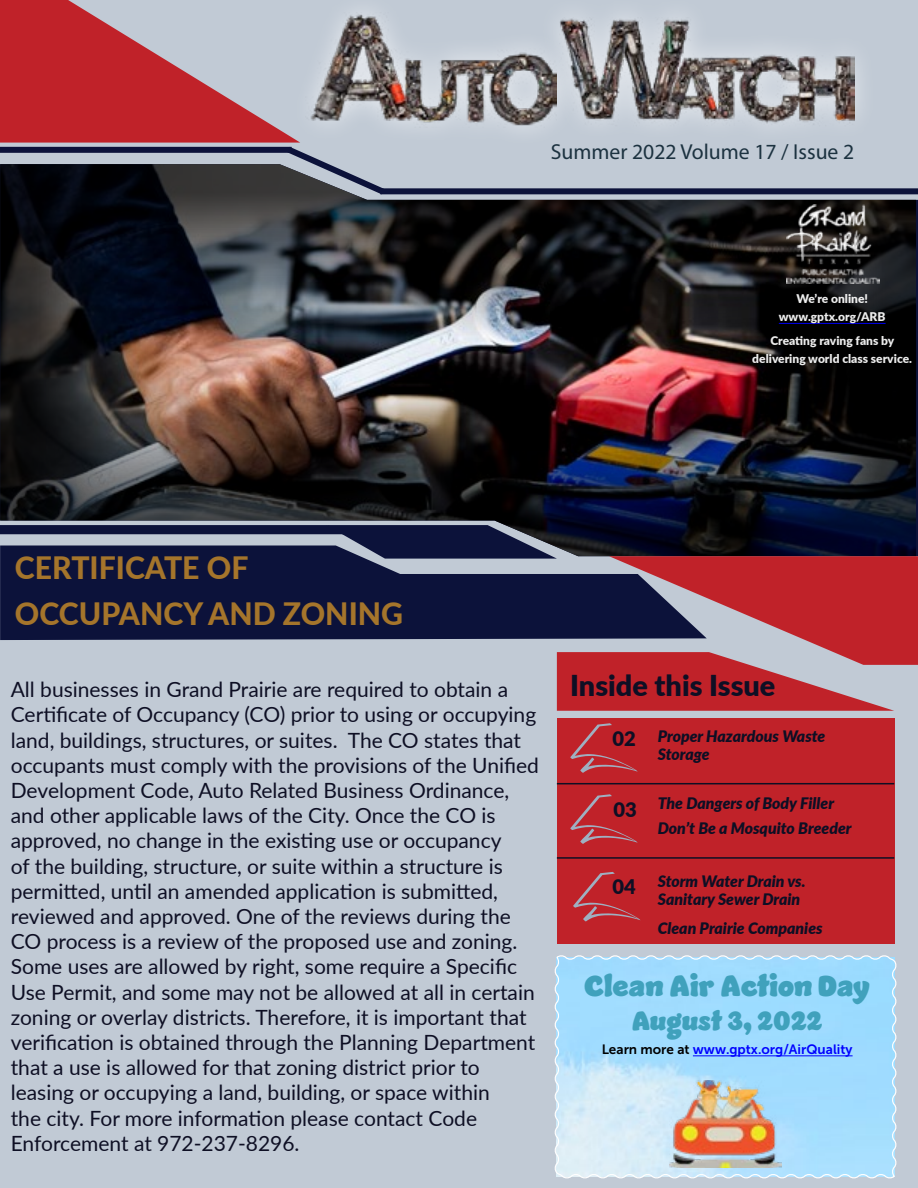
<style>
.page{position:relative;width:918px;height:1188px;background:#c1cad5}
.page>*{position:absolute;margin:0;border:0;box-sizing:border-box;transform-origin:0 0}
.t1{font:800 30.9px/45.3px "Lato";color:#a5752b}
.t2{font:30px "Jumble";color:#40a1bc}
.t3{font:900 28.8px "Lato";color:#0e0f24}
.t4{font:27px "Jumble";color:#40a1bc}
.t5{font:21.75px "Myriad Pro";color:#1c3240}
.t6{font:21px/25.2px "Lato";color:#0e0f24}
.t7{font:900 20.1px "Lato";color:#0e0f24}
.t8{font:italic 900 15.9px/18.8px "Lato";color:#0e0f24}
.t9{font:13.5px "Museo Sans 700";color:#00f}
.t10{font:900 12px/18px "Lato";color:#fff;text-align:center}
.s1{font-style:normal;font-size:20.1px}
.s2{color:#000}
</style>
<div class="page">
<div style="left:0;top:164px;width:917px;height:392px;background:#000;opacity:.75"></div>
<div style="left:557px;top:718px;width:337px;height:226px;background:#c02229"></div>
<hr style="left:557px;top:783px;width:337px;height:1px;background:#0e0f24">
<hr style="left:557px;top:857px;width:337px;height:2px;background:#0e0f24">
<svg style="left:0;top:0;width:391px;height:200px"></svg>
<div style="left:380px;top:188px;width:538px;height:6px;background:#0c123a"></div>
<div style="left:0;top:147px;width:292px;height:6px;background:#0c123a"></div>
<svg style="left:554px;top:955px;width:343px;height:224px;background:#addffc"></svg>
<img style="left:670px;top:1081px;width:111px;height:87px">
<hr style="left:693px;top:1056px;width:160px;height:1px;background:#00f">
<div style="left:290px;top:0;width:291px;height:147px;background:#c1cad5"></div>
<img style="left:311px;top:12px;width:226px;height:115px">
<div style="left:537px;top:0;width:340px;height:145px;background:#fff;opacity:.75"></div>
<img style="left:559px;top:18px;width:295px;height:109px">
<svg style="left:738px;top:272px;width:180px;height:117px;background:#0c0a0b"></svg>
<hr style="left:779px;top:323px;width:107px;height:1px;background:#00f">
<svg style="left:0;top:525px;width:918px;height:186px"></svg>
<svg style="left:570px;top:723px;width:68px;height:50px"></svg>
<svg style="left:570px;top:794px;width:68px;height:50px"></svg>
<svg style="left:573px;top:872px;width:67px;height:50px"></svg>
<img style="left:787px;top:204px;width:92px;height:80px">
<p class="t5" style="left:551px;top:138px;width:305px">Summer 2022 Volume 17 / Issue 2</p>
<h1 class="t1" style="left:15px;top:544px;width:390px">CERTIFICATE OF<br>OCCUPANCY AND ZONING</h1>
<p class="t10" style="left:779px;top:289px;width:108px">We’re online! www.gptx.org/ARB</p>
<p class="t10" style="left:752px;top:331px;width:161px">Creating raving fans by delivering world class service.</p>
<p class="t6" style="left:11px;top:676px;width:499px">All businesses in Grand Prairie are required to obtain a</p>
<h3 class="t3" style="left:570px;top:664px;width:207px">Inside this Issue</h3>
<p class="t6" style="left:11px;top:701px;width:530px">Certificate of Occupancy (CO) prior to using or occupying land, buildings, structures, or suites. The CO states that occupants must comply with the provisions of the Unified Development Code, Auto Related Business Ordinance, and other applicable laws of the City. Once the CO is approved, no change in the existing use or occupancy<br>of the building, structure, or suite within a structure is permitted, until an amended application is submitted, reviewed and approved. One of the reviews during the CO process is a review of the proposed use and zoning.<br>Some uses are allowed by right, some require a Specific Use Permit, and some may not be allowed at all in certain zoning or overlay districts. Therefore, it is important that verification is obtained through the Planning Department that a use is allowed for that zoning district prior to leasing or occupying a land, building, or space within<br>the city. For more information please contact Code Enforcement at 972-237-8296.</p>
<p class="t8" style="left:658px;top:726px;width:169px">Proper Hazardous Waste<br>Storage</p>
<p class="t8" style="left:658px;top:790px;width:195px;line-height:24.8px">The Dangers of Body Filler<br>Don’t Be a Mosquito Breeder</p>
<p class="t7" style="left:612px;top:724px;width:25px">02</p>
<p class="t7" style="left:614px;top:794px;width:25px">03</p>
<p class="t8" style="left:658px;top:871px;width:149px;text-indent:-45px"><span class="s1">04</span> Storm Water Drain vs.<br>Sanitary Sewer Drain</p>
<p class="t8" style="left:658px;top:918px;width:166px">Clean Prairie Companies</p>
<h2 class="t2" style="left:584px;top:964px;width:287px">Clean Air Action Day</h2>
<p class="t4" style="left:632px;top:1001px;width:192px">August 3, 2022</p>
<p class="t9" style="left:602px;top:1042px;width:252px"><span class="s2">Learn more at</span> www.gptx.org/AirQuality</p>
</div>
